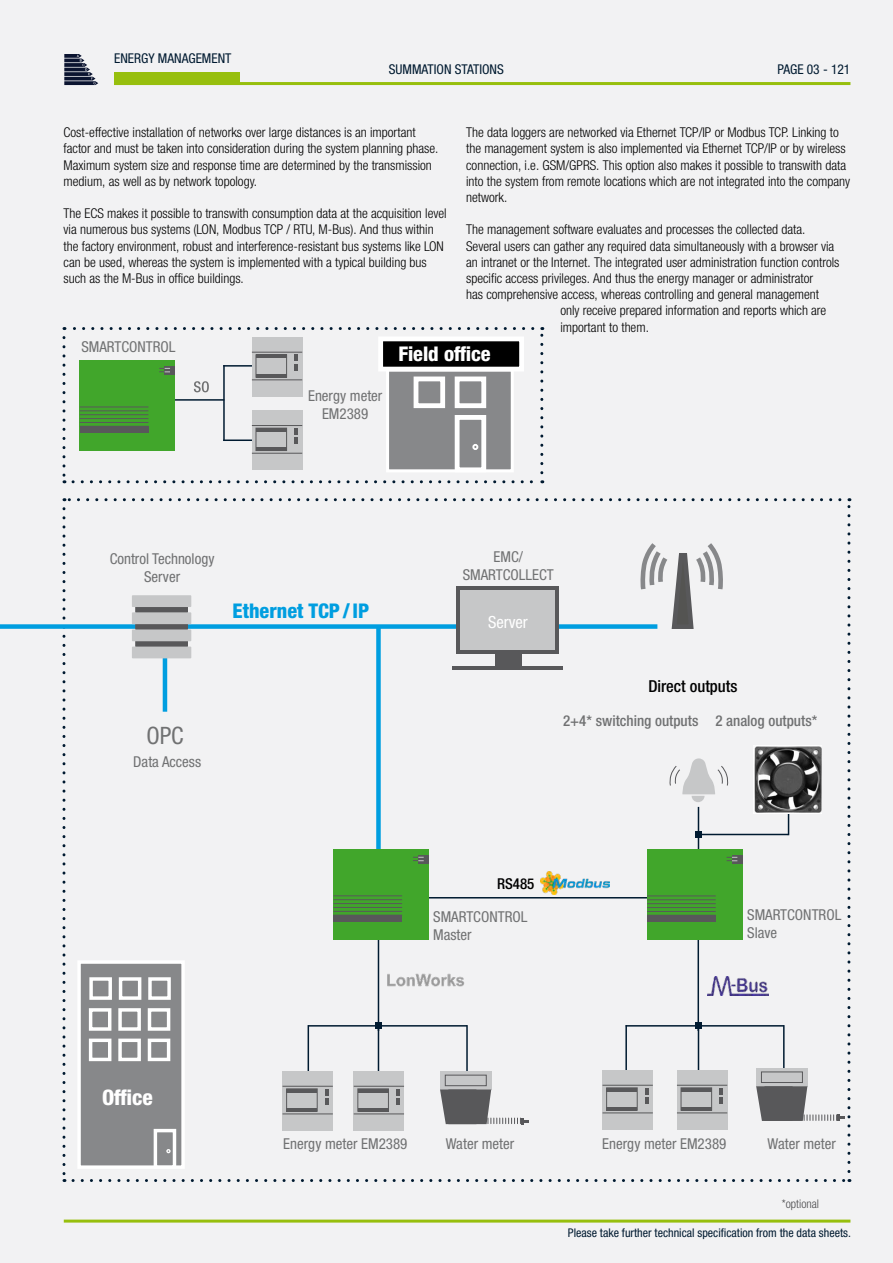
<style>
.page{position:relative;width:893px;height:1263px;background:#f2f2f3}
.page>*{position:absolute;margin:0;border:0;box-sizing:border-box;transform-origin:0 0}
.t1{font:condensed 24px "Helvetica Neue LTW1 G";color:#707172}
.t2{font:800 condensed 21.3px "Helvetica Neue LTW1 G";color:#fff}
.t3{font:800 condensed 20.25px "Helvetica Neue LTW1 G";color:#009ee0}
.t4{font:800 condensed 20.25px "Helvetica Neue LTW1 G";color:#fff}
.t5{font:condensed 16.65px "Helvetica Neue LT Pro";color:#fff}
.t6{font:500 condensed 16.5px "Helvetica Neue LTW1 G";color:#000}
.t7{font:condensed 15px/18px "Helvetica Neue LTW1 G";color:#707172;text-align:center}
.t8{font:500 condensed 15px "Helvetica Neue LTW1 G";color:#707172}
.t9{font:500 condensed 15px "Helvetica Neue LTW1 G";color:#000}
.t10{font:300 condensed 13.5px/16.2px "Helvetica Neue LTW1 G";color:#000}
.t11{font:condensed 13.5px "Helvetica Neue LTW1 G";color:#001a30}
.t12{font:condensed 12px "Helvetica Neue LTW1 G";color:#001a30}
.t13{font:300 condensed 12px "Helvetica Neue LTW1 G";color:#4b4b4d}
</style>
<div class="page">
<hr style="left:114px;top:82px;width:736px;height:3px;background:#97bf0d">
<svg style="left:64px;top:54px;width:34px;height:31px"></svg>
<hr style="left:64px;top:1219px;width:786px;height:3px;background:#97bf0d">
<div style="left:114px;top:72px;width:125px;height:13px;background:#97bf0d"></div>
<svg style="left:62px;top:338px;width:3px;height:145px"></svg>
<svg style="left:73px;top:480px;width:470px;height:3px"></svg>
<svg style="left:540px;top:327px;width:3px;height:146px"></svg>
<svg style="left:64px;top:327px;width:469px;height:3px"></svg>
<hr style="left:223px;top:365px;width:2px;height:76px;background:#001a30">
<hr style="left:174px;top:399px;width:50px;height:2px;background:#001a30">
<hr style="left:223px;top:439px;width:30px;height:2px;background:#001a30">
<hr style="left:223px;top:365px;width:30px;height:2px;background:#001a30">
<svg style="left:194px;top:381px;width:15px;height:11px"></svg>
<div style="left:0;top:624px;width:657px;height:5px;background:#009ee0"></div>
<div style="left:386px;top:368px;width:128px;height:104px;background:#87888a;border:3px solid #fff"></div>
<div style="left:414px;top:376px;width:31px;height:32px;background:#87888a;border:5px solid #fff"></div>
<div style="left:455px;top:376px;width:31px;height:32px;background:#87888a;border:5px solid #fff"></div>
<div style="left:455px;top:415px;width:31px;height:57px;background:#87888a;border:5px solid #fff"></div>
<svg style="left:472px;top:444px;width:6px;height:6px"></svg>
<div style="left:381px;top:339px;width:141px;height:30px;background:#000"></div>
<div style="left:378px;top:336px;width:146px;height:35px;border:5px solid #fff"></div>
<div style="left:80px;top:360px;width:95px;height:91px;background:#41a62b"></div>
<div style="left:165px;top:366px;width:10px;height:9px;background:#58585a"></div>
<div style="left:80px;top:426px;width:68px;height:7px;background:#58585a"></div>
<hr style="left:80px;top:422px;width:68px;height:1px;background:#58585a">
<hr style="left:80px;top:418px;width:68px;height:1px;background:#58585a">
<hr style="left:80px;top:414px;width:68px;height:1px;background:#58585a">
<hr style="left:80px;top:411px;width:68px;height:1px;background:#58585a">
<hr style="left:80px;top:407px;width:68px;height:1px;background:#58585a">
<svg style="left:159px;top:368px;width:11px;height:5px"></svg>
<svg style="left:62px;top:498px;width:788px;height:684px"></svg>
<div style="left:681px;top:1088px;width:31px;height:22px;border:1px solid #58585a"></div>
<hr style="left:681px;top:1088px;width:31px;height:3px;background:#58585a">
<hr style="left:681px;top:1107px;width:31px;height:3px;background:#58585a">
<div style="left:252px;top:337px;width:50px;height:59px;background:#c6c7c8"></div>
<hr style="left:252px;top:352px;width:50px;height:1px;background:#58585a">
<hr style="left:252px;top:380px;width:50px;height:1px;background:#58585a">
<svg style="left:294px;top:355px;width:4px;height:16px"></svg>
<div style="left:256px;top:355px;width:31px;height:22px;border:1px solid #58585a"></div>
<hr style="left:256px;top:355px;width:31px;height:3px;background:#58585a">
<hr style="left:256px;top:374px;width:31px;height:3px;background:#58585a">
<div style="left:252px;top:410px;width:50px;height:60px;background:#c6c7c8"></div>
<hr style="left:252px;top:425px;width:50px;height:1px;background:#58585a">
<hr style="left:252px;top:453px;width:50px;height:1px;background:#58585a">
<svg style="left:294px;top:428px;width:4px;height:16px"></svg>
<div style="left:256px;top:428px;width:31px;height:23px;border:1px solid #58585a"></div>
<hr style="left:256px;top:428px;width:31px;height:3px;background:#58585a">
<hr style="left:256px;top:447px;width:31px;height:4px;background:#58585a">
<p class="t11" style="left:114px;top:50px;width:119px">ENERGY MANAGEMENT</p>
<p class="t11" style="left:389px;top:62px;width:117px">SUMMATION STATIONS</p>
<p class="t11" style="left:777px;top:62px;width:75px">PAGE 03 - 121</p>
<p class="t10" style="left:64px;top:124px;width:376px">Cost-effective installation of networks over large distances is an important factor and must be taken into consideration during the system planning phase.<br>Maximum system size and response time are determined by the transmission medium, as well as by network topology.</p>
<p class="t10" style="left:64px;top:205px;width:385px">The ECS makes it possible to transwith consumption data at the acquisition level via numerous bus systems (LON, Modbus TCP / RTU, M-Bus). And thus within the factory environment, robust and interference-resistant bus systems like LON can be used, whereas the system is implemented with a typical building bus such as the M-Bus in office buildings.</p>
<p class="t10" style="left:466px;top:124px;width:386px">The data loggers are networked via Ethernet TCP/IP or Modbus TCP. Linking to the management system is also implemented via Ethernet TCP/IP or by wireless connection, i.e. GSM/GPRS. This option also makes it possible to transwith data into the system from remote locations which are not integrated into the company network.</p>
<p class="t10" style="left:466px;top:222px;width:341px">The management software evaluates and processes the collected data.</p>
<p class="t10" style="left:466px;top:238px;width:370px">Several users can gather any required data simultaneously with a browser via</p>
<p class="t10" style="left:466px;top:254px;width:375px">an intranet or the Internet. The integrated user administration function controls</p>
<p class="t10" style="left:466px;top:270px;width:349px">specific access privileges. And thus the energy manager or administrator</p>
<p class="t10" style="left:466px;top:286px;width:354px">has comprehensive access, whereas controlling and general management</p>
<p class="t10" style="left:560px;top:303px;width:267px">only receive prepared information and reports which are</p>
<p class="t10" style="left:560px;top:319px;width:90px">important to them.</p>
<p class="t7" style="left:81px;top:338px;width:96px">SMARTCONTROL</p>
<p class="t7" style="left:308px;top:386px;width:76px">Energy meter<br>EM2389</p>
<h3 class="t4" style="left:398px;top:342px;width:94px">Field office</h3>
<p class="t7" style="left:110px;top:550px;width:106px">Control Technology<br>Server</p>
<h3 class="t3" style="left:233px;top:599px;width:138px">Ethernet TCP/IP</h3>
<h1 class="t1" style="left:146px;top:722px;width:39px">OPC</h1>
<p class="t7" style="left:133px;top:753px;width:69px">Data Access</p>
<p class="t7" style="left:463px;top:548px;width:93px">EMC/<br>SMARTCOLLECT</p>
<p class="t5" style="left:488px;top:612px;width:41px">Server</p>
<p class="t6" style="left:648px;top:676px;width:91px">Direct outputs</p>
<p class="t8" style="left:563px;top:712px;width:256px">2+4* switching outputs 2 analog outputs*</p>
<p class="t9" style="left:497px;top:875px;width:39px">RS485</p>
<p class="t7" style="left:433px;top:908px;width:96px;text-align:left">SMARTCONTROL<br>Master</p>
<p class="t7" style="left:747px;top:906px;width:96px;text-align:left">SMARTCONTROL<br>Slave</p>
<h2 class="t2" style="left:102px;top:1084px;width:52px">Office</h2>
<p class="t7" style="left:283px;top:1135px;width:126px">Energy meter EM2389</p>
<p class="t7" style="left:446px;top:1135px;width:70px">Water meter</p>
<p class="t7" style="left:767px;top:1135px;width:70px">Water meter</p>
<p class="t7" style="left:602px;top:1135px;width:126px">Energy meter EM2389</p>
<p class="t13" style="left:782px;top:1196px;width:39px">*optional</p>
<p class="t12" style="left:568px;top:1226px;width:284px">Please take further technical specification from the data sheets.</p>
</div>
